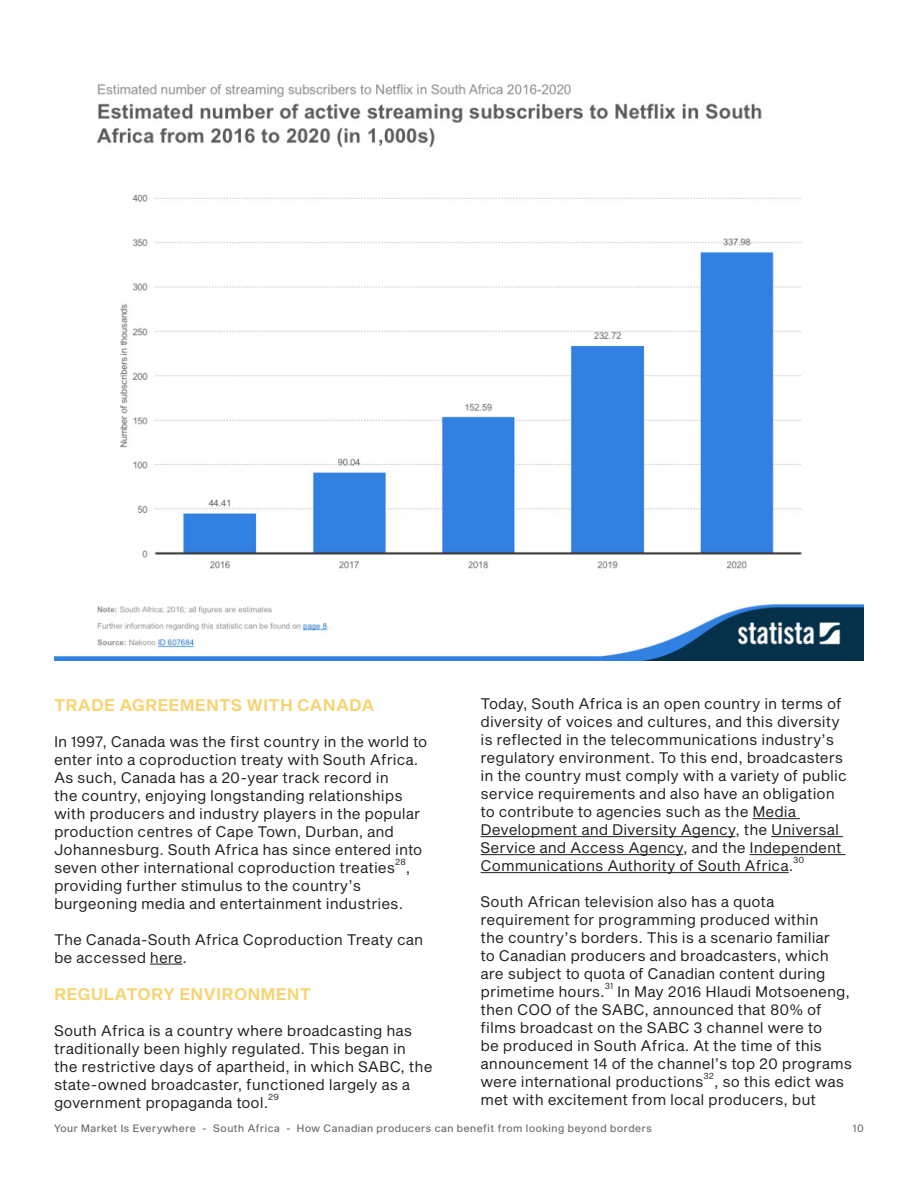
<style>
.page{position:relative;width:918px;height:1188px;background:#fff}
.page>*{position:absolute;margin:0;border:0;box-sizing:border-box;transform-origin:0 0}
.t1{font:16.5px "Sequel Sans Semi Bold Body Text";letter-spacing:.01em;color:#f7d372}
.t2{font:15px/18px "Sequel Sans Book Body Text";color:#231f20}
.t3{font:10.5px "Sequel Sans Roman Headline";letter-spacing:.06em;color:#6c6d70}
.t4{font:8.7px "Sequel Sans Book Body Text";color:#231f20}
</style>
<div class="page">
<hr style="left:150px;top:964px;width:33px;height:1px;background:#231f20">
<hr style="left:752px;top:818px;width:48px;height:1px;background:#231f20">
<hr style="left:481px;top:836px;width:254px;height:1px;background:#231f20">
<hr style="left:771px;top:836px;width:72px;height:1px;background:#231f20">
<hr style="left:481px;top:854px;width:202px;height:1px;background:#231f20">
<hr style="left:750px;top:854px;width:96px;height:1px;background:#231f20">
<hr style="left:481px;top:872px;width:308px;height:1px;background:#231f20">
<img style="left:54px;top:84px;width:810px;height:576px">
<p class="t1" style="left:54px;top:693px;width:322px">TRADE AGREEMENTS WITH CANADA</p>
<p class="t2" style="left:54px;top:733px;width:375px">In 1997, Canada was the first country in the world to enter into a coproduction treaty with South Africa.<br>As such, Canada has a 20-year track record in<br>the country, enjoying longstanding relationships with producers and industry players in the popular production centres of Cape Town, Durban, and Johannesburg. South Africa has since entered into seven other international coproduction treaties</p>
<p class="t4" style="left:395px;top:855px;width:12px">28</p>
<p class="t2" style="left:406px;top:859px;width:6px">,</p>
<p class="t2" style="left:54px;top:877px;width:351px">providing further stimulus to the country’s burgeoning media and entertainment industries.</p>
<p class="t2" style="left:54px;top:931px;width:371px">The Canada-South Africa Coproduction Treaty can be accessed here.</p>
<p class="t1" style="left:54px;top:983px;width:259px">REGULATORY ENVIRONMENT</p>
<p class="t2" style="left:54px;top:1023px;width:380px">South Africa is a country where broadcasting has traditionally been highly regulated. This began in the restrictive days of apartheid, in which SABC, the state-owned broadcaster, functioned largely as a government propaganda tool.</p>
<p class="t4" style="left:268px;top:1091px;width:12px">29</p>
<p class="t2" style="left:481px;top:695px;width:368px">Today, South Africa is an open country in terms of diversity of voices and cultures, and this diversity is reflected in the telecommunications industry’s regulatory environment. To this end, broadcasters in the country must comply with a variety of public service requirements and also have an obligation to contribute to agencies such as the Media Development and Diversity Agency, the Universal Service and Access Agency, and the Independent Communications Authority of South Africa.</p>
<p class="t4" style="left:793px;top:854px;width:13px">30</p>
<p class="t2" style="left:481px;top:893px;width:351px">South African television also has a quota requirement for programming produced within the country’s borders. This is a scenario familiar to Canadian producers and broadcasters, which are subject to quota of Canadian content during primetime hours.</p>
<p class="t4" style="left:605px;top:980px;width:10px">31</p>
<p class="t2" style="left:481px;top:983px;width:373px;text-indent:136px">In May 2016 Hlaudi Motsoeneng, then COO of the SABC, announced that 80% of films broadcast on the SABC 3 channel were to<br>be produced in South Africa. At the time of this announcement 14 of the channel’s top 20 programs were international productions</p>
<p class="t4" style="left:703px;top:1070px;width:12px">32</p>
<p class="t2" style="left:481px;top:1073px;width:365px;text-indent:233px">, so this edict was met with excitement from local producers, but</p>
<p class="t3" style="left:54px;top:1121px;width:599px">Your Market Is Everywhere - South Africa - How Canadian producers can benefit from looking beyond borders</p>
<p class="t3" style="left:853px;top:1121px;width:13px">10</p>
</div>
